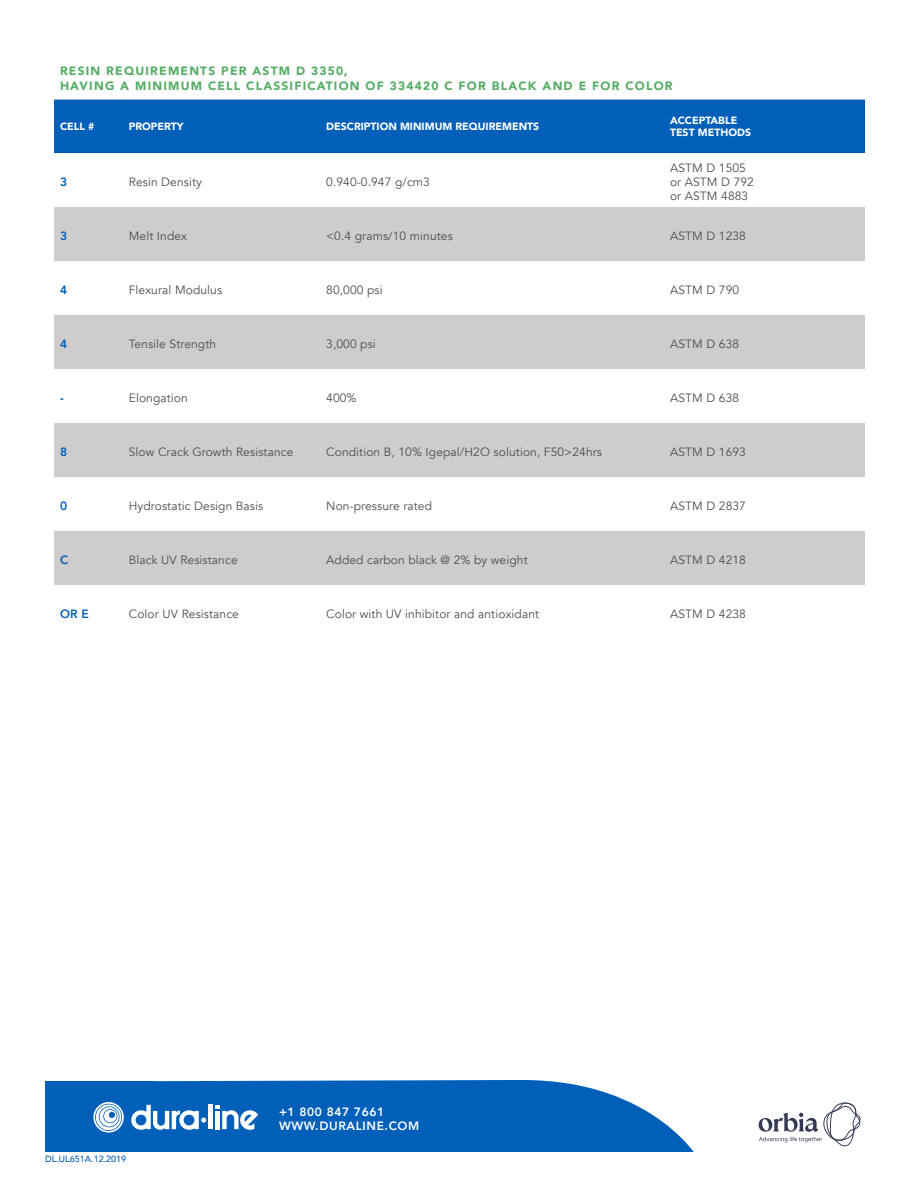
<style>
.page{position:relative;width:918px;height:1188px;background:#fff}
.page>*{position:absolute;margin:0;border:0;box-sizing:border-box;transform-origin:0 0}
.Table_Body{font:12px/14.4px "Avenir";letter-spacing:.01em;color:#4d4d4f}
.Table_Title_H1_Green{font:900 12px/14.4px "Avenir";letter-spacing:.1em;color:#56ad65}
.t1{font:800 12px/14.4px "Avenir";letter-spacing:.05em;color:#fff}
.Table_H3_Row_Large{font:800 12px "Avenir";color:#005fb9}
.Table_Column_H2_Hori{font:900 10.5px/12px "Avenir";color:#fff}
.t2{font:500 9px "Avenir";color:#005fb9}
</style>
<div class="page">
<div style="left:54px;top:100px;width:811px;height:53px;background:#005fb9"></div>
<svg style="left:54px;top:207px;width:811px;height:378px;fill:#cecccc"></svg>
<svg style="left:90px;top:1080px;width:603px;height:71px;background:#1a6fc0"></svg>
<svg style="left:759px;top:1103px;width:102px;height:43px"></svg>
<svg style="left:45px;top:1082px;width:111px;height:99px;fill:#005fb9"></svg>
<svg style="left:93px;top:1102px;width:31px;height:31px"></svg>
<hr style="left:209px;top:1105px;width:4px;height:24px;background:#fff">
<svg style="left:131px;top:1105px;width:75px;height:25px"></svg>
<svg style="left:215px;top:1105px;width:43px;height:25px"></svg>
<p class="Table_Title_H1_Green" style="left:60px;top:64px;width:614px">RESIN REQUIREMENTS PER ASTM D 3350,<br>HAVING A MINIMUM CELL CLASSIFICATION OF 334420 C FOR BLACK AND E FOR COLOR</p>
<p class="Table_Column_H2_Hori" style="left:60px;top:120px;width:36px">CELL #</p>
<p class="Table_Column_H2_Hori" style="left:129px;top:120px;width:56px">PROPERTY</p>
<p class="Table_Column_H2_Hori" style="left:326px;top:120px;width:215px">DESCRIPTION MINIMUM REQUIREMENTS</p>
<p class="Table_Column_H2_Hori" style="left:670px;top:114px;width:83px">ACCEPTABLE<br>TEST METHODS</p>
<p class="Table_H3_Row_Large" style="left:60px;top:172px;width:9px">3</p>
<p class="Table_Body" style="left:129px;top:175px;width:75px">Resin Density</p>
<p class="Table_Body" style="left:326px;top:175px;width:105px">0.940-0.947 g/cm3</p>
<p class="Table_Body" style="left:670px;top:160px;width:85px">ASTM D 1505 or ASTM D 792 or ASTM 4883</p>
<p class="Table_H3_Row_Large" style="left:60px;top:226px;width:9px">3</p>
<p class="Table_Body" style="left:129px;top:229px;width:60px">Melt Index</p>
<p class="Table_Body" style="left:326px;top:229px;width:128px">&lt;0.4 grams/10 minutes</p>
<p class="Table_Body" style="left:670px;top:229px;width:77px">ASTM D 1238</p>
<p class="Table_H3_Row_Large" style="left:60px;top:280px;width:9px">4</p>
<p class="Table_Body" style="left:129px;top:283px;width:95px">Flexural Modulus</p>
<p class="Table_Body" style="left:326px;top:283px;width:58px">80,000 psi</p>
<p class="Table_Body" style="left:670px;top:283px;width:71px">ASTM D 790</p>
<p class="Table_H3_Row_Large" style="left:60px;top:334px;width:9px">4</p>
<p class="Table_Body" style="left:129px;top:337px;width:89px">Tensile Strength</p>
<p class="Table_Body" style="left:326px;top:337px;width:51px">3,000 psi</p>
<p class="Table_Body" style="left:670px;top:337px;width:71px">ASTM D 638</p>
<p class="Table_H3_Row_Large" style="left:60px;top:388px;width:5px">-</p>
<p class="Table_Body" style="left:129px;top:391px;width:61px">Elongation</p>
<p class="Table_Body" style="left:326px;top:391px;width:32px">400%</p>
<p class="Table_Body" style="left:670px;top:391px;width:71px">ASTM D 638</p>
<p class="Table_H3_Row_Large" style="left:60px;top:442px;width:9px">8</p>
<p class="Table_Body" style="left:129px;top:445px;width:166px">Slow Crack Growth Resistance</p>
<p class="Table_Body" style="left:326px;top:445px;width:277px">Condition B, 10% Igepal/H2O solution, F50&gt;24hrs</p>
<p class="Table_Body" style="left:670px;top:445px;width:77px">ASTM D 1693</p>
<p class="Table_H3_Row_Large" style="left:60px;top:496px;width:9px">0</p>
<p class="Table_Body" style="left:129px;top:499px;width:136px">Hydrostatic Design Basis</p>
<p class="Table_Body" style="left:326px;top:499px;width:107px">Non-pressure rated</p>
<p class="Table_Body" style="left:670px;top:499px;width:77px">ASTM D 2837</p>
<p class="Table_H3_Row_Large" style="left:60px;top:550px;width:10px">C</p>
<p class="Table_Body" style="left:129px;top:553px;width:110px">Black UV Resistance</p>
<p class="Table_Body" style="left:326px;top:553px;width:203px">Added carbon black @ 2% by weight</p>
<p class="Table_Body" style="left:670px;top:553px;width:77px">ASTM D 4218</p>
<p class="Table_H3_Row_Large" style="left:60px;top:604px;width:30px">OR E</p>
<p class="Table_Body" style="left:129px;top:607px;width:112px">Color UV Resistance</p>
<p class="Table_Body" style="left:326px;top:607px;width:214px">Color with UV inhibitor and antioxidant</p>
<p class="Table_Body" style="left:670px;top:607px;width:77px">ASTM D 4238</p>
<p class="t2" style="left:45px;top:1151px;width:83px">DL.UL651A.12.2019</p>
<p class="t1" style="left:279px;top:1105px;width:142px">+1 800 847 7661<br>WWW.DURALINE.COM</p>
</div>
